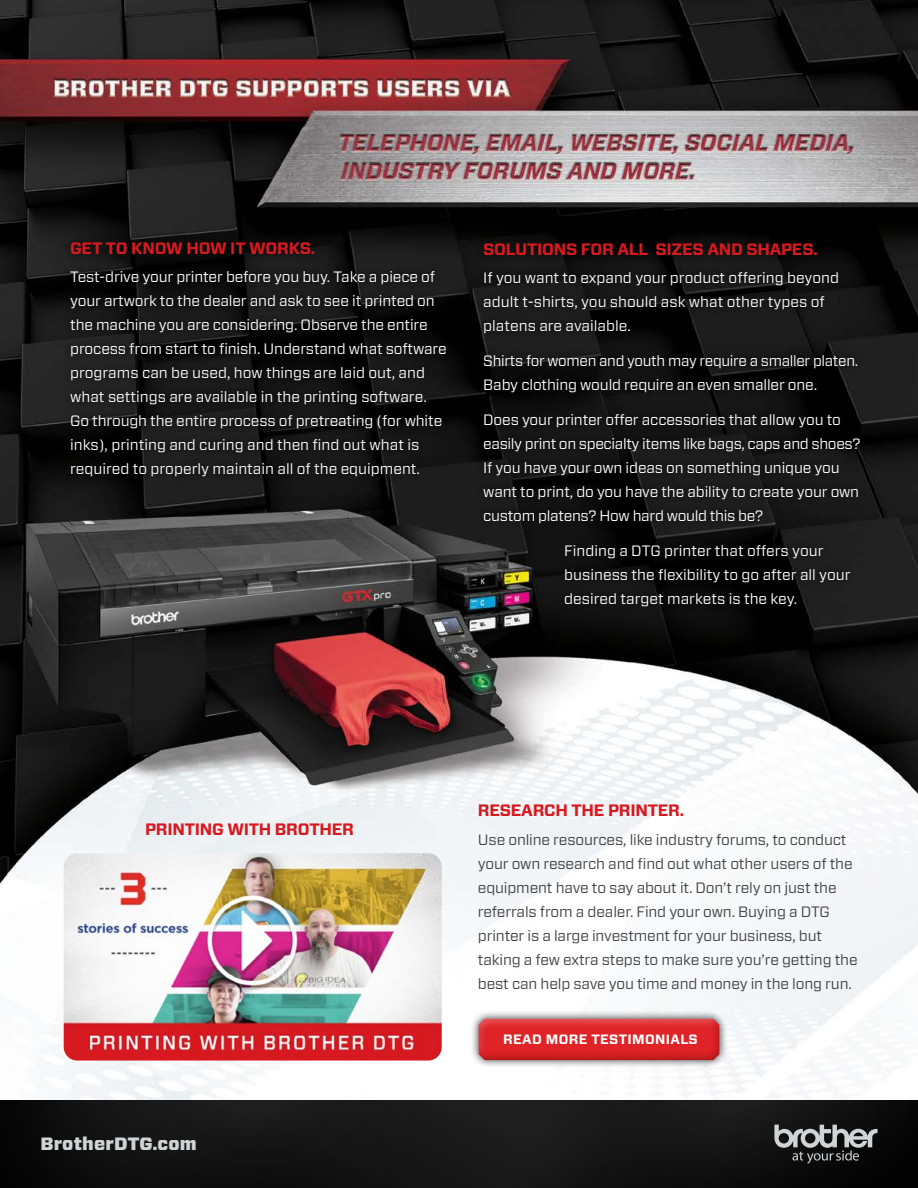
<style>
.page{position:relative;width:918px;height:1188px;background:#fff}
.page>*{position:absolute;margin:0;border:0;box-sizing:border-box;transform-origin:0 0}
.t1{font:900 17.85px "Forza";letter-spacing:.01em;color:#cfd4d6}
.t2{font:700 16.5px "Forza";letter-spacing:-.015em;color:#d71920}
.t3{font:15px/24px "Forza";letter-spacing:-.01em;color:#fff}
.t4{font:15px/24px "Forza";letter-spacing:-.01em;color:#414042}
.t5{font:700 13.5px "Forza";letter-spacing:.025em;color:#fff}
</style>
<div class="page">
<img style="left:0;top:0;width:918px;height:1100px">
<div style="left:61px;top:262px;width:394px;height:224px;background:#000;opacity:.86"></div>
<div style="left:475px;top:263px;width:394px;height:353px;background:#000;opacity:.86"></div>
<div style="left:61px;top:232px;width:262px;height:32px;background:#000;opacity:.86"></div>
<div style="left:475px;top:233px;width:351px;height:32px;background:#000;opacity:.86"></div>
<div style="left:470px;top:1010px;width:258px;height:58px;background:#000;opacity:.75"></div>
<div style="left:467px;top:1008px;width:259px;height:52px;background:#fff;opacity:.31"></div>
<div style="left:471px;top:1017px;width:260px;height:44px;background:#692c27;opacity:.38"></div>
<img style="left:0;top:1100px;width:918px;height:88px">
<svg style="left:774px;top:1125px;width:104px;height:39px;background:#4e5050"></svg>
<img style="left:64px;top:853px;width:378px;height:208px">
<p class="t2" style="left:70px;top:237px;width:246px">GET TO KNOW HOW IT WORKS.</p>
<p class="t2" style="left:483px;top:238px;width:336px">SOLUTIONS FOR ALL SIZES AND SHAPES.</p>
<p class="t3" style="left:70px;top:265px;width:378px">Test-drive your printer before you buy. Take a piece of your artwork to the dealer and ask to see it printed on the machine you are considering. Observe the entire process from start to finish. Understand what software programs can be used, how things are laid out, and what settings are available in the printing software.<br>Go through the entire process of pretreating (for white inks), printing and curing and then find out what is required to properly maintain all of the equipment.</p>
<p class="t3" style="left:483px;top:266px;width:357px">If you want to expand your product offering beyond adult t-shirts, you should ask what other types of platens are available.</p>
<p class="t3" style="left:483px;top:349px;width:376px">Shirts for women and youth may require a smaller platen.<br>Baby clothing would require an even smaller one.</p>
<p class="t3" style="left:483px;top:407px;width:379px">Does your printer offer accessories that allow you to easily print on specialty items like bags, caps and shoes?<br>If you have your own ideas on something unique you want to print, do you have the ability to create your own custom platens? How hard would this be?</p>
<p class="t3" style="left:564px;top:538px;width:288px">Finding a DTG printer that offers your business the flexibility to go after all your desired target markets is the key.</p>
<p class="t2" style="left:145px;top:818px;width:210px">PRINTING WITH BROTHER</p>
<p class="t1" style="left:40px;top:1132px;width:158px">BrotherDTG.com</p>
<p class="t2" style="left:478px;top:799px;width:208px">RESEARCH THE PRINTER.</p>
<p class="t4" style="left:478px;top:827px;width:381px">Use online resources, like industry forums, to conduct your own research and find out what other users of the equipment have to say about it. Don’t rely on just the referrals from a dealer. Find your own. Buying a DTG printer is a large investment for your business, but taking a few extra steps to make sure you’re getting the best can help save you time and money in the long run.</p>
<p class="t5" style="left:503px;top:1031px;width:196px">READ MORE TESTIMONIALS</p>
</div>
